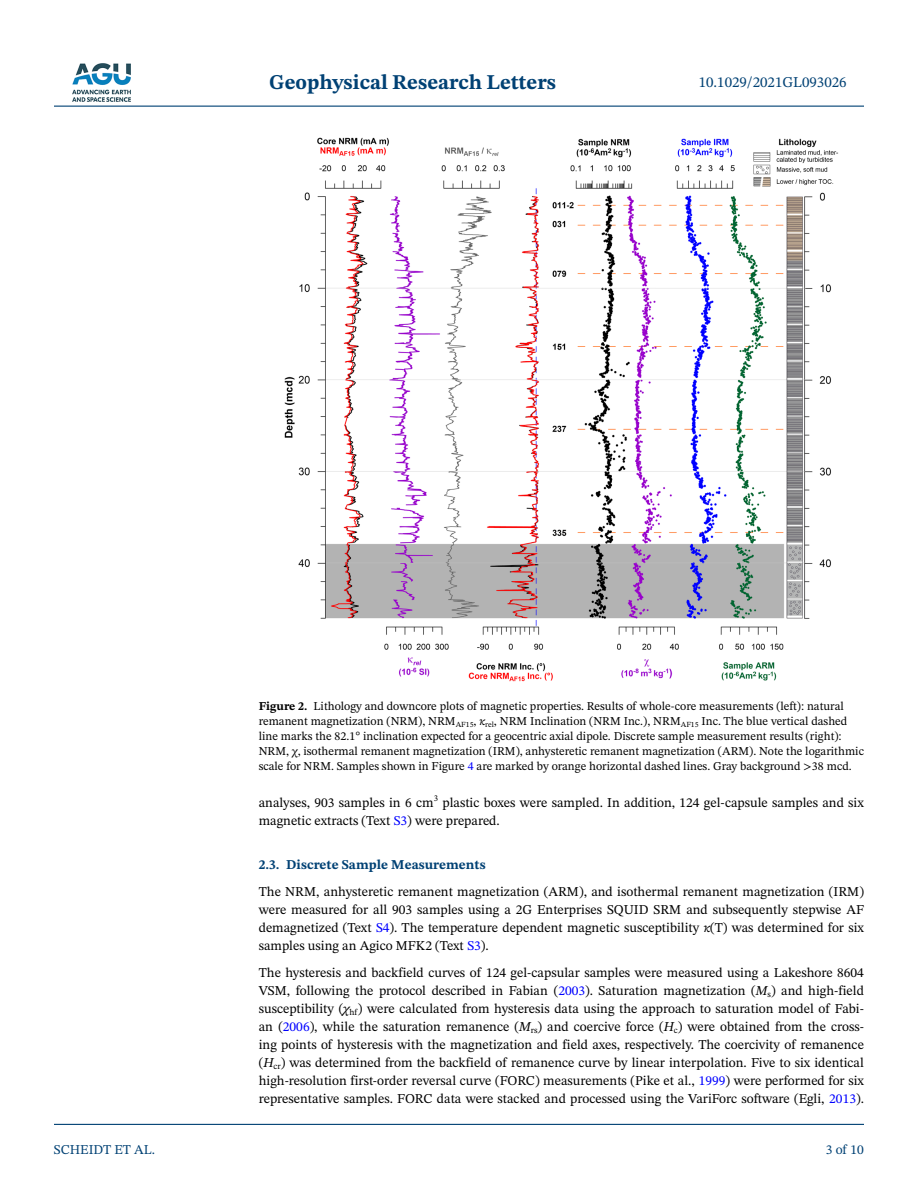
<style>
.page{position:relative;width:918px;height:1188px;background:#fff}
.page>*{position:absolute;margin:0;border:0;box-sizing:border-box;transform-origin:0 0}
.t1{font:700 21px "STIX Two Text";color:#004174}
.t2{font:15px "STIX Two Text";color:#004174}
.t3{font:13.5px/18px "STIX Two Text";color:#000;text-align:justify}
.t4{font:700 13.5px "STIX Two Text";color:#004174}
.t5{font:13.5px "STIX Two Text";color:#004174}
.t6{font:12px/15px "STIX Two Text";color:#000}
.s1{font-weight:700}
.s2{font-style:italic}
.s3{color:#00f}
</style>
<div class="page">
<hr style="left:54px;top:106px;width:810px;height:1px;background:#004174">
<hr style="left:54px;top:1124px;width:810px;height:1px;background:#004174">
<img style="left:72px;top:63px;width:59px;height:39px">
<img style="left:284px;top:137px;width:554px;height:544px">
<h1 class="t1" style="left:269px;top:67px;width:288px">Geophysical Research Letters</h1>
<p class="t2" style="left:699px;top:72px;width:149px">10.1029/2021GL093026</p>
<p class="t5" style="left:54px;top:1140px;width:103px">SCHEIDT ET AL.</p>
<p class="t6" style="left:259px;top:698px;width:607px"><span class="s1">Figure 2.</span> Lithology and downcore plots of magnetic properties. Results of whole-core measurements (left): natural remanent magnetization (NRM), NRM<sub>AF15</sub>, <span class="s2">κ</span><sub>rel</sub>, NRM Inclination (NRM Inc.), NRM<sub>AF15</sub> Inc. The blue vertical dashed line marks the 82.1° inclination expected for a geocentric axial dipole. Discrete sample measurement results (right):<br>NRM, χ, isothermal remanent magnetization (IRM), anhysteretic remanent magnetization (ARM). Note the logarithmic scale for NRM. Samples shown in Figure <span class="s3">4</span> are marked by orange horizontal dashed lines. Gray background &gt;38 mcd.</p>
<p class="t3" style="left:259px;top:794px;width:607px">analyses, 903 samples in 6 cm<sup>3</sup> plastic boxes were sampled. In addition, 124 gel-capsule samples and six magnetic extracts (Text <span class="s3">S3</span>) were prepared.</p>
<p class="t4" style="left:259px;top:854px;width:229px">2.3. Discrete Sample Measurements</p>
<p class="t3" style="left:259px;top:882px;width:607px">The NRM, anhysteretic remanent magnetization (ARM), and isothermal remanent magnetization (IRM) were measured for all 903 samples using a 2G Enterprises SQUID SRM and subsequently stepwise AF demagnetized (Text <span class="s3">S4</span>). The temperature dependent magnetic susceptibility <span class="s2">κ</span>(T) was determined for six samples using an Agico MFK2 (Text <span class="s3">S3</span>).</p>
<p class="t3" style="left:259px;top:963px;width:607px">The hysteresis and backfield curves of 124 gel-capsular samples were measured using a Lakeshore 8604<br>VSM, following the protocol described in Fabian (<span class="s3">2003</span>). Saturation magnetization (<span class="s2">M</span><sub>s</sub>) and high-field susceptibility (<span class="s2">χ</span><sub>hf</sub>) were calculated from hysteresis data using the approach to saturation model of Fabi&shy;an (<span class="s3">2006</span>), while the saturation remanence (<span class="s2">M</span><sub>rs</sub>) and coercive force (<span class="s2">H</span><sub>c</sub>) were obtained from the cross&shy;ing points of hysteresis with the magnetization and field axes, respectively. The coercivity of remanence (<span class="s2">H</span><sub>cr</sub>) was determined from the backfield of remanence curve by linear interpolation. Five to six identical high-resolution first-order reversal curve (FORC) measurements (Pike et al., <span class="s3">1999</span>) were performed for six representative samples. FORC data were stacked and processed using the VariForc software (Egli, <span class="s3">2013</span>).</p>
<p class="t5" style="left:826px;top:1140px;width:40px">3 of 10</p>
</div>
